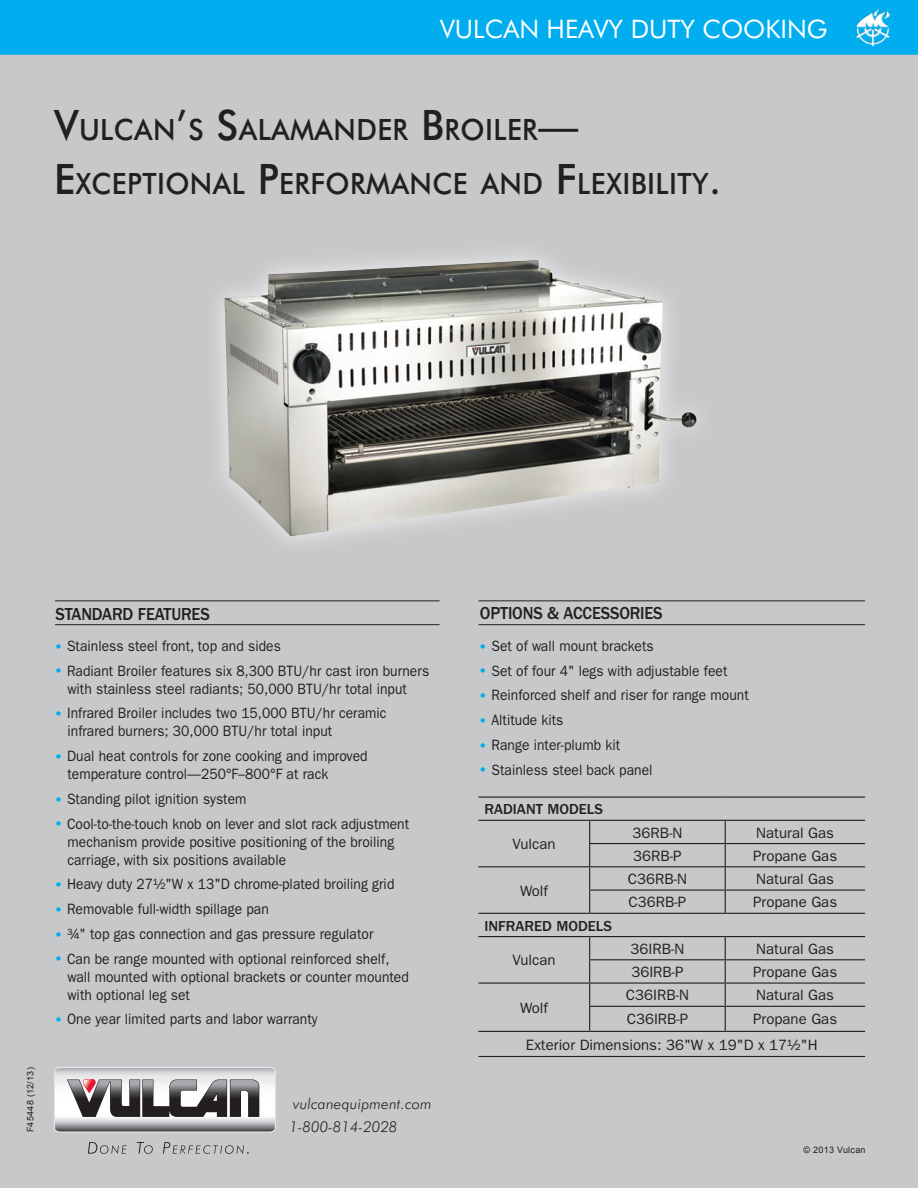
<style>
.page{position:relative;width:918px;height:1188px;background:#c7c8ca}
.page>*{position:absolute;margin:0;border:0;box-sizing:border-box;transform-origin:0 0}
.t1{font:500 29.4px/54px "Futura BT";letter-spacing:.015em;color:#231f20;scale:.95 1}
.t2{font:25.5px "Futura BT";color:#fff}
.subhead{font:500 18px "Franklin Gothic";letter-spacing:-.01em;color:#231f20;scale:.92 1}
.Body{font:15px/18px "Franklin Gothic";letter-spacing:.005em;color:#231f20;scale:.92 1}
.Body-2{font:15px "Franklin Gothic";letter-spacing:.005em;color:#231f20}
.t3{font:italic 300 15px "Futura BT";letter-spacing:.01em;color:#231f20}
.t4{font:500 15px "Franklin Gothic";color:#231f20}
.t5{font:9px "Arial";letter-spacing:.03em;color:#231f20}
.s1{font-size:42px}
.s2{font-family:"Futura BT";font-weight:300;font-style:italic;color:#00aeef}
</style>
<div class="page">
<div style="left:0;top:0;width:918px;height:55px;background:#00aeef"></div>
<svg style="left:88px;top:1142px;width:39px;height:12px"></svg>
<svg style="left:137px;top:1142px;width:16px;height:12px"></svg>
<svg style="left:163px;top:1142px;width:86px;height:12px"></svg>
<svg style="left:54px;top:1067px;width:222px;height:66px;background:#a5a3a5"></svg>
<img style="left:224px;top:260px;width:473px;height:277px">
<hr style="left:55px;top:600px;width:385px;height:1px;background:#231f20">
<hr style="left:55px;top:624px;width:385px;height:1px;background:#231f20">
<hr style="left:478px;top:600px;width:387px;height:1px;background:#231f20">
<hr style="left:478px;top:624px;width:387px;height:1px;background:#231f20">
<hr style="left:589px;top:843px;width:136px;height:1px;background:#231f20">
<hr style="left:725px;top:843px;width:140px;height:1px;background:#231f20">
<hr style="left:478px;top:866px;width:112px;height:1px;background:#231f20">
<hr style="left:590px;top:866px;width:135px;height:1px;background:#231f20">
<hr style="left:725px;top:866px;width:140px;height:1px;background:#231f20">
<hr style="left:589px;top:890px;width:136px;height:1px;background:#231f20">
<svg style="left:589px;top:821px;width:1px;height:92px"></svg>
<hr style="left:725px;top:890px;width:140px;height:1px;background:#231f20">
<svg style="left:725px;top:821px;width:1px;height:92px"></svg>
<hr style="left:478px;top:913px;width:112px;height:1px;background:#231f20">
<hr style="left:590px;top:913px;width:135px;height:1px;background:#231f20">
<hr style="left:725px;top:913px;width:140px;height:1px;background:#231f20">
<hr style="left:478px;top:936px;width:112px;height:1px;background:#231f20">
<hr style="left:590px;top:936px;width:135px;height:1px;background:#231f20">
<hr style="left:725px;top:936px;width:140px;height:1px;background:#231f20">
<hr style="left:589px;top:959px;width:136px;height:1px;background:#231f20">
<hr style="left:725px;top:959px;width:140px;height:1px;background:#231f20">
<hr style="left:478px;top:982px;width:112px;height:2px;background:#231f20">
<hr style="left:590px;top:982px;width:135px;height:2px;background:#231f20">
<hr style="left:725px;top:982px;width:140px;height:2px;background:#231f20">
<hr style="left:589px;top:1006px;width:136px;height:1px;background:#231f20">
<svg style="left:589px;top:937px;width:1px;height:94px"></svg>
<hr style="left:725px;top:1006px;width:140px;height:1px;background:#231f20">
<svg style="left:725px;top:937px;width:1px;height:94px"></svg>
<hr style="left:478px;top:1031px;width:112px;height:1px;background:#231f20">
<hr style="left:590px;top:1031px;width:135px;height:1px;background:#231f20">
<hr style="left:725px;top:1031px;width:140px;height:1px;background:#231f20">
<hr style="left:478px;top:1056px;width:112px;height:1px;background:#231f20">
<hr style="left:590px;top:1056px;width:135px;height:1px;background:#231f20">
<hr style="left:725px;top:1056px;width:140px;height:1px;background:#231f20">
<hr style="left:478px;top:796px;width:112px;height:2px;background:#231f20">
<hr style="left:590px;top:796px;width:135px;height:2px;background:#231f20">
<hr style="left:725px;top:796px;width:140px;height:2px;background:#231f20">
<hr style="left:478px;top:820px;width:112px;height:1px;background:#231f20">
<hr style="left:590px;top:820px;width:135px;height:1px;background:#231f20">
<hr style="left:725px;top:820px;width:140px;height:1px;background:#231f20">
<img style="left:850px;top:0;width:46px;height:55px">
<p class="t2" style="left:440px;top:13px;width:389px">VULCAN HEAVY DUTY COOKING</p>
<p class="t1" style="left:54px;top:102px;width:704px"><span class="s1">V</span>ULCAN<span class="s1">’</span>S <span class="s1">S</span>ALAMANDER <span class="s1">B</span>ROILER<span class="s1">—<br>E</span>XCEPTIONAL <span class="s1">P</span>ERFORMANCE AND <span class="s1">F</span> LEXIBILITY<span class="s1">.</span></p>
<p class="t5" style="left:24px;top:1132px;width:67px;rotate:-90deg">F45448 (12/13)</p>
<p class="subhead" style="left:56px;top:604px;width:169px">STANDARD FEATURES</p>
<p class="subhead" style="left:480px;top:603px;width:200px">OPTIONS &amp; ACCESSORIES</p>
<p class="Body" style="left:478px;top:637px;width:192px"><span class="s2">•</span> Set of wall mount brackets</p>
<p class="Body" style="left:478px;top:662px;width:272px"><span class="s2">•</span> Set of four 4" legs with adjustable feet</p>
<p class="Body" style="left:478px;top:686px;width:295px"><span class="s2">•</span> Reinforced shelf and riser for range mount</p>
<p class="Body" style="left:478px;top:711px;width:94px"><span class="s2">•</span> Altitude kits</p>
<p class="Body" style="left:478px;top:736px;width:155px"><span class="s2">•</span> Range inter-plumb kit</p>
<p class="Body" style="left:478px;top:761px;width:191px"><span class="s2">•</span> Stainless steel back panel</p>
<p class="t4" style="left:484px;top:801px;width:120px">RADIANT MODELS</p>
<p class="Body-2" style="left:513px;top:835px;width:44px">Vulcan</p>
<p class="Body" style="left:54px;top:637px;width:248px"><span class="s2">•</span> Stainless steel front, top and sides</p>
<p class="Body" style="left:54px;top:662px;width:409px;text-align:center"><span class="s2">•</span> Radiant Broiler features six 8,300 BTU/hr cast iron burners with stainless steel radiants; 50,000 BTU/hr total input</p>
<p class="Body" style="left:67px;top:704px;width:348px;text-indent:-13px"><span class="s2">•</span> Infrared Broiler includes two 15,000 BTU/hr ceramic infrared burners; 30,000 BTU/hr total input</p>
<p class="Body" style="left:68px;top:747px;width:328px;text-indent:-14px"><span class="s2">•</span> Dual heat controls for zone cooking and improved temperature control—250°F–800°F at rack</p>
<p class="Body" style="left:54px;top:790px;width:211px"><span class="s2">•</span> Standing pilot ignition system</p>
<p class="Body" style="left:68px;top:815px;width:373px;text-indent:-14px"><span class="s2">•</span> Cool-to-the-touch knob on lever and slot rack adjustment mechanism provide positive positioning of the broiling carriage, with six positions available</p>
<p class="Body" style="left:54px;top:875px;width:372px"><span class="s2">•</span> Heavy duty 27½"W x 13"D chrome-plated broiling grid</p>
<p class="Body" style="left:54px;top:900px;width:235px"><span class="s2">•</span> Removable full-width spillage pan</p>
<p class="Body" style="left:54px;top:925px;width:349px"><span class="s2">•</span> ¾" top gas connection and gas pressure regulator</p>
<p class="Body" style="left:68px;top:950px;width:373px;text-indent:-14px"><span class="s2">•</span> Can be range mounted with optional reinforced shelf, wall mounted with optional brackets or counter mounted with optional leg set</p>
<p class="Body" style="left:54px;top:1010px;width:288px"><span class="s2">•</span> One year limited parts and labor warranty</p>
<p class="Body-2" style="left:633px;top:824px;width:51px">36RB-N</p>
<p class="Body-2" style="left:756px;top:824px;width:79px">Natural Gas</p>
<p class="Body-2" style="left:633px;top:847px;width:50px">36RB-P</p>
<p class="Body-2" style="left:753px;top:847px;width:86px">Propane Gas</p>
<p class="Body-2" style="left:628px;top:870px;width:61px">C36RB-N</p>
<p class="Body-2" style="left:756px;top:870px;width:79px">Natural Gas</p>
<p class="Body-2" style="left:629px;top:894px;width:59px">C36RB-P</p>
<p class="Body-2" style="left:753px;top:894px;width:86px">Propane Gas</p>
<p class="Body-2" style="left:520px;top:882px;width:29px">Wolf</p>
<p class="t4" style="left:484px;top:917px;width:129px">INFRARED MODELS</p>
<p class="Body-2" style="left:513px;top:952px;width:44px">Vulcan</p>
<p class="Body-2" style="left:631px;top:940px;width:55px">36IRB-N</p>
<p class="Body-2" style="left:756px;top:940px;width:79px">Natural Gas</p>
<p class="Body-2" style="left:631px;top:963px;width:54px">36IRB-P</p>
<p class="Body-2" style="left:753px;top:963px;width:86px">Propane Gas</p>
<p class="Body-2" style="left:626px;top:987px;width:64px">C36IRB-N</p>
<p class="Body-2" style="left:756px;top:987px;width:79px">Natural Gas</p>
<p class="Body-2" style="left:627px;top:1010px;width:63px">C36IRB-P</p>
<p class="Body-2" style="left:753px;top:1010px;width:86px">Propane Gas</p>
<p class="Body-2" style="left:526px;top:1036px;width:293px">Exterior Dimensions: 36"W x 19"D x 17½"H</p>
<p class="Body-2" style="left:520px;top:999px;width:29px">Wolf</p>
<p class="t3" style="left:293px;top:1094px;width:140px">vulcanequipment.com</p>
<p class="t3" style="left:289px;top:1117px;width:109px">1-800-814-2028</p>
<p class="t5" style="left:804px;top:1144px;width:64px">© 2013 Vulcan</p>
</div>
